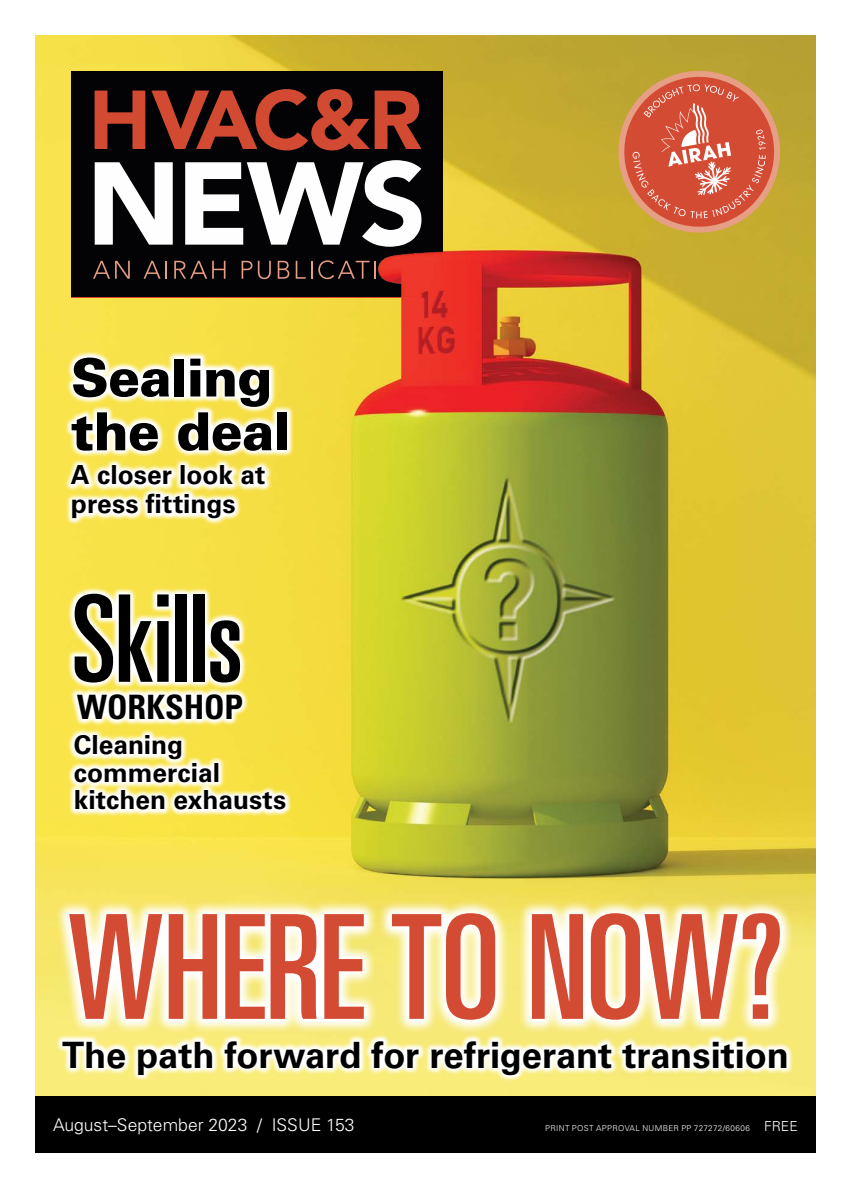
<style>
.page{position:relative;width:851px;height:1188px;background:#fff}
.page>*{position:absolute;margin:0;border:0;box-sizing:border-box;transform-origin:0 0}
.t1{font:ultra-condensed 145px "Univers LT Std";letter-spacing:-.015em;color:#d44b33}
.t2{font:ultra-condensed 120.88px "Univers LT Std";letter-spacing:-.015em;color:#000}
.t3{font:900 116.25px "Avenir";color:#fff}
.t4{font:900 52.5px/53.8px "Univers LT Std";letter-spacing:-.015em;color:#000}
.t5{font:700 36.25px "Univers LT Std";letter-spacing:-.005em;color:#000}
.t6{font:700 condensed 33.62px "Univers LT Std";color:#000}
.t7{font:700 26.25px/27.5px "Univers LT Std";color:#000}
.t8{font:300 17.5px "Univers LT Std";color:#fff}
.t9{font:300 8.12px "Univers LT Std";letter-spacing:.035em;color:#fff}
.s1{font-size:13.75px}
</style>
<div class="page">
<img style="left:35px;top:35px;width:780px;height:1060px">
<svg style="left:618px;top:71px;width:162px;height:161px;background:#d4754a"></svg>
<div style="left:35px;top:1095px;width:780px;height:57px;background:#000"></div>
<svg style="left:55px;top:898px;width:739px;height:136px"></svg>
<svg style="left:68px;top:586px;width:224px;height:230px"></svg>
<svg style="left:64px;top:350px;width:230px;height:175px"></svg>
<svg style="left:55px;top:1033px;width:738px;height:48px"></svg>
<img style="left:71px;top:71px;width:371px;height:226px">
<h3 class="t3" style="left:86px;top:104px;width:342px">NEWS</h3>
<h3 class="t4" style="left:71px;top:350px;width:221px">Sealing the deal</h3>
<p class="t7" style="left:71px;top:461px;width:196px;line-height:28.8px">A closer look at press fittings</p>
<h2 class="t2" style="left:71px;top:570px;width:173px">Skills</h2>
<p class="t6" style="left:77px;top:686px;width:167px">WORKSHOP</p>
<p class="t7" style="left:74px;top:731px;width:214px">Cleaning commercial kitchen exhausts</p>
<h1 class="t1" style="left:67px;top:884px;width:717px">WHERE TO NOW?</h1>
<h3 class="t5" style="left:62px;top:1033px;width:728px">The path forward for refrigerant transition</h3>
<p class="t8" style="left:53px;top:1113px;width:303px">August–September 2023 / ISSUE 153</p>
<p class="t9" style="left:545px;top:1122px;width:254px">PRINT POST APPROVAL NUMBER PP 727272/60606 <span class="s1">FREE</span></p>
</div>
